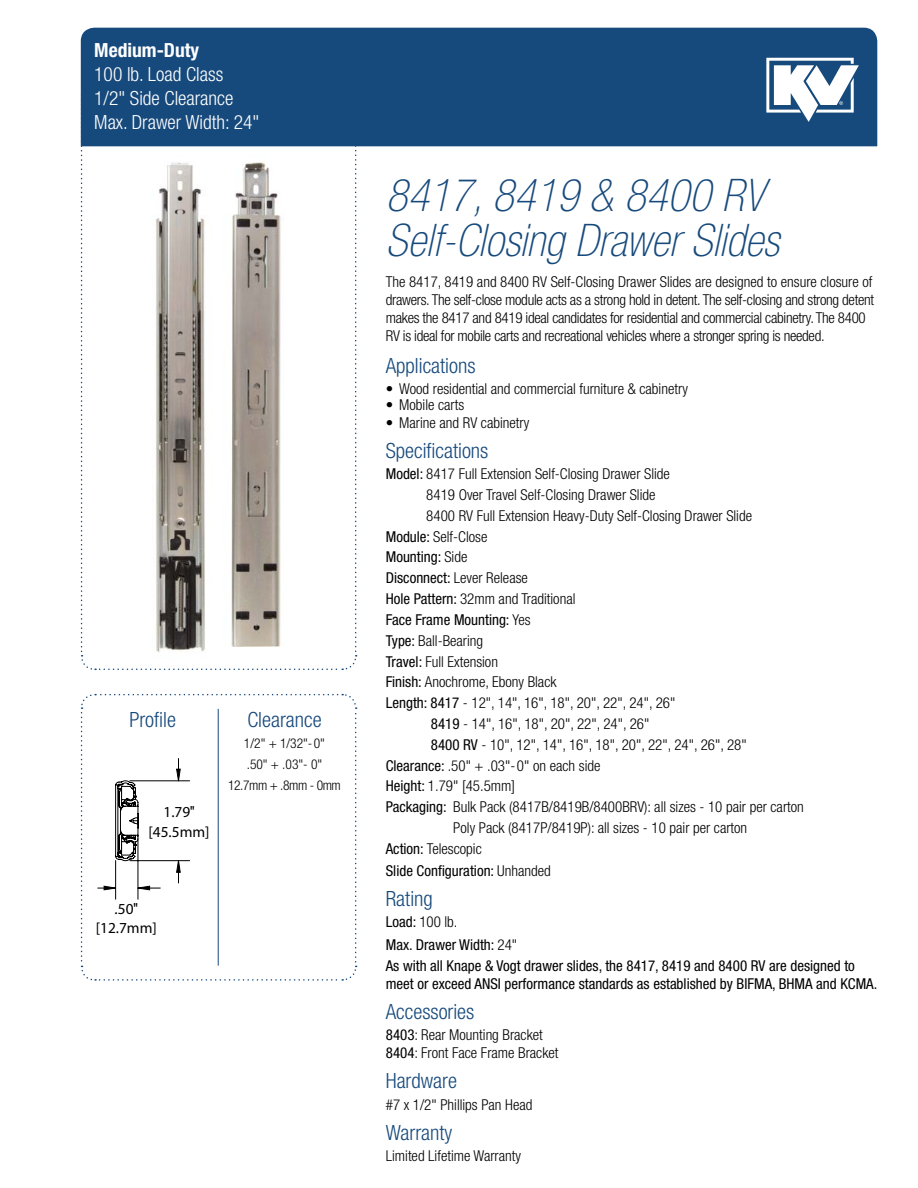
<style>
.page{position:relative;width:918px;height:1188px;background:#fff}
.page>*{position:absolute;margin:0;border:0;box-sizing:border-box;transform-origin:0 0}
.t1{font:italic 100 condensed 45px/45px "Helvetica Neue";color:#174a7c}
.t2{font:300 condensed 21px "Helvetica Neue";color:#174a7c}
.t3{font:300 condensed 19.5px/24px "Helvetica Neue";color:#fff}
.t4{font:700 condensed 19.5px "Helvetica Neue";color:#fff}
.t5{font:15.3px/19.6px "Arial";color:#000;text-align:center}
.t6{font:300 condensed 15px/18px "Helvetica Neue";color:#000}
.t7{font:300 condensed 15px/18px "Helvetica Neue";letter-spacing:-.02em;color:#000}
.t8{font:condensed 15px/23.2px "Helvetica Neue";color:#000}
.t9{font:300 condensed 13.5px/20.9px "Helvetica Neue";letter-spacing:-.03em;color:#000;text-align:center}
.s1{font-family:"Arial Narrow"}
.s2{font-weight:400}
.s3{font-weight:300}
</style>
<div class="page">
<svg style="left:80px;top:80px;width:277px;height:590px"></svg>
<div style="left:81px;top:28px;width:796px;height:118px;background:#174a7c"></div>
<svg style="left:766px;top:58px;width:93px;height:64px"></svg>
<svg style="left:80px;top:693px;width:277px;height:288px"></svg>
<h3 class="t4" style="left:94px;top:38px;width:107px">Medium-Duty</h3>
<h3 class="t3" style="left:94px;top:62px;width:166px">100 lb. Load Class<br>1/2" Side Clearance<br>Max. Drawer Width: 24"</h3>
<h2 class="t2" style="left:129px;top:708px;width:48px">Profile</h2>
<h2 class="t2" style="left:247px;top:708px;width:76px">Clearance</h2>
<p class="t9" style="left:228px;top:733px;width:114px">1/2" + 1/32"-0"<br>.50" + .03"- 0"<br>12.7mm + .8mm - 0mm</p>
<p class="t5" style="left:149px;top:802px;width:63px">1.79<span class="s1">" </span>[45.5mm]</p>
<p class="t5" style="left:96px;top:898px;width:63px">.50<span class="s1">" </span>[12.7mm]</p>
<h1 class="t1" style="left:386px;top:172px;width:395px">8417, 8419 &amp; 8400 RV<br>Self-Closing Drawer Slides</h1>
<p class="t7" style="left:386px;top:273px;width:490px">The 8417, 8419 and 8400 RV Self-Closing Drawer Slides are designed to ensure closure of drawers. The self-close module acts as a strong hold in detent. The self-closing and strong detent makes the 8417 and 8419 ideal candidates for residential and commercial cabinetry. The 8400<br>RV is ideal for mobile carts and recreational vehicles where a stronger spring is needed.</p>
<h2 class="t2" style="left:386px;top:354px;width:91px">Applications</h2>
<p class="t6" style="left:386px;top:379px;width:304px">• Wood residential and commercial furniture &amp; cabinetry</p>
<p class="t6" style="left:386px;top:396px;width:80px">• Mobile carts</p>
<p class="t6" style="left:386px;top:414px;width:145px">• Marine and RV cabinetry</p>
<h2 class="t2" style="left:386px;top:439px;width:104px">Specifications</h2>
<p class="t6" style="left:386px;top:465px;width:286px"><span class="s2">Model:</span> 8417 Full Extension Self-Closing Drawer Slide</p>
<p class="t6" style="left:426px;top:486px;width:231px">8419 Over Travel Self-Closing Drawer Slide</p>
<p class="t6" style="left:426px;top:506px;width:327px">8400 RV Full Extension Heavy-Duty Self-Closing Drawer Slide</p>
<p class="t6" style="left:386px;top:527px;width:103px"><span class="s2">Module:</span> Self-Close</p>
<p class="t8" style="left:386px;top:545px;width:83px">Mounting: <span class="s3">Side</span></p>
<p class="t6" style="left:386px;top:569px;width:144px"><span class="s2">Disconnect:</span> Lever Release</p>
<p class="t6" style="left:386px;top:590px;width:191px"><span class="s2">Hole Pattern:</span> 32mm and Traditional</p>
<p class="t8" style="left:386px;top:608px;width:146px">Face Frame Mounting: <span class="s3">Yes</span></p>
<p class="t6" style="left:386px;top:631px;width:99px"><span class="s2">Type:</span> Ball-Bearing</p>
<p class="t6" style="left:386px;top:652px;width:114px"><span class="s2">Travel:</span> Full Extension</p>
<p class="t6" style="left:386px;top:673px;width:172px"><span class="s2">Finish:</span> Anochrome, Ebony Black</p>
<p class="t6" style="left:386px;top:694px;width:291px"><span class="s2">Length: 8417</span> - 12", 14", 16", 18", 20", 22", 24", 26"</p>
<p class="t6" style="left:431px;top:715px;width:220px"><span class="s2">8419</span> - 14", 16", 18", 20", 22", 24", 26"</p>
<p class="t6" style="left:431px;top:735px;width:317px"><span class="s2">8400 RV</span> - 10", 12", 14", 16", 18", 20", 22", 24", 26", 28"</p>
<p class="t6" style="left:386px;top:756px;width:216px"><span class="s2">Clearance:</span> .50" + .03"-0" on each side</p>
<p class="t6" style="left:386px;top:777px;width:131px"><span class="s2">Height:</span> 1.79" [45.5mm]</p>
<p class="t6" style="left:386px;top:798px;width:420px"><span class="s2">Packaging:</span> Bulk Pack (8417B/8419B/8400BRV): all sizes - 10 pair per carton</p>
<p class="t6" style="left:453px;top:819px;width:295px">Poly Pack (8417P/8419P): all sizes - 10 pair per carton</p>
<p class="t6" style="left:386px;top:839px;width:98px"><span class="s2">Action:</span> Telescopic</p>
<p class="t8" style="left:386px;top:859px;width:167px">Slide Configuration: <span class="s3">Unhanded</span></p>
<h2 class="t2" style="left:386px;top:887px;width:49px">Rating</h2>
<p class="t8" style="left:386px;top:910px;width:133px">Load: <span class="s3">100 lb.<br></span>Max. Drawer Width: <span class="s3">24"</span></p>
<p class="t8" style="left:386px;top:957px;width:493px;line-height:18px">As with all Knape &amp; Vogt drawer slides, the 8417, 8419 and 8400 RV are designed to meet or exceed ANSI performance standards as established by BIFMA, BHMA and KCMA.</p>
<h2 class="t2" style="left:386px;top:1000px;width:90px">Accessories</h2>
<p class="t6" style="left:386px;top:1025px;width:174px"><span class="s2">8403</span>: Rear Mounting Bracket<br><span class="s2">8404</span>: Front Face Frame Bracket</p>
<h2 class="t2" style="left:386px;top:1068px;width:73px">Hardware</h2>
<p class="t6" style="left:386px;top:1096px;width:148px">#7 x 1/2" Phillips Pan Head</p>
<h2 class="t2" style="left:386px;top:1121px;width:68px">Warranty</h2>
<p class="t6" style="left:386px;top:1147px;width:137px">Limited Lifetime Warranty</p>
</div>
